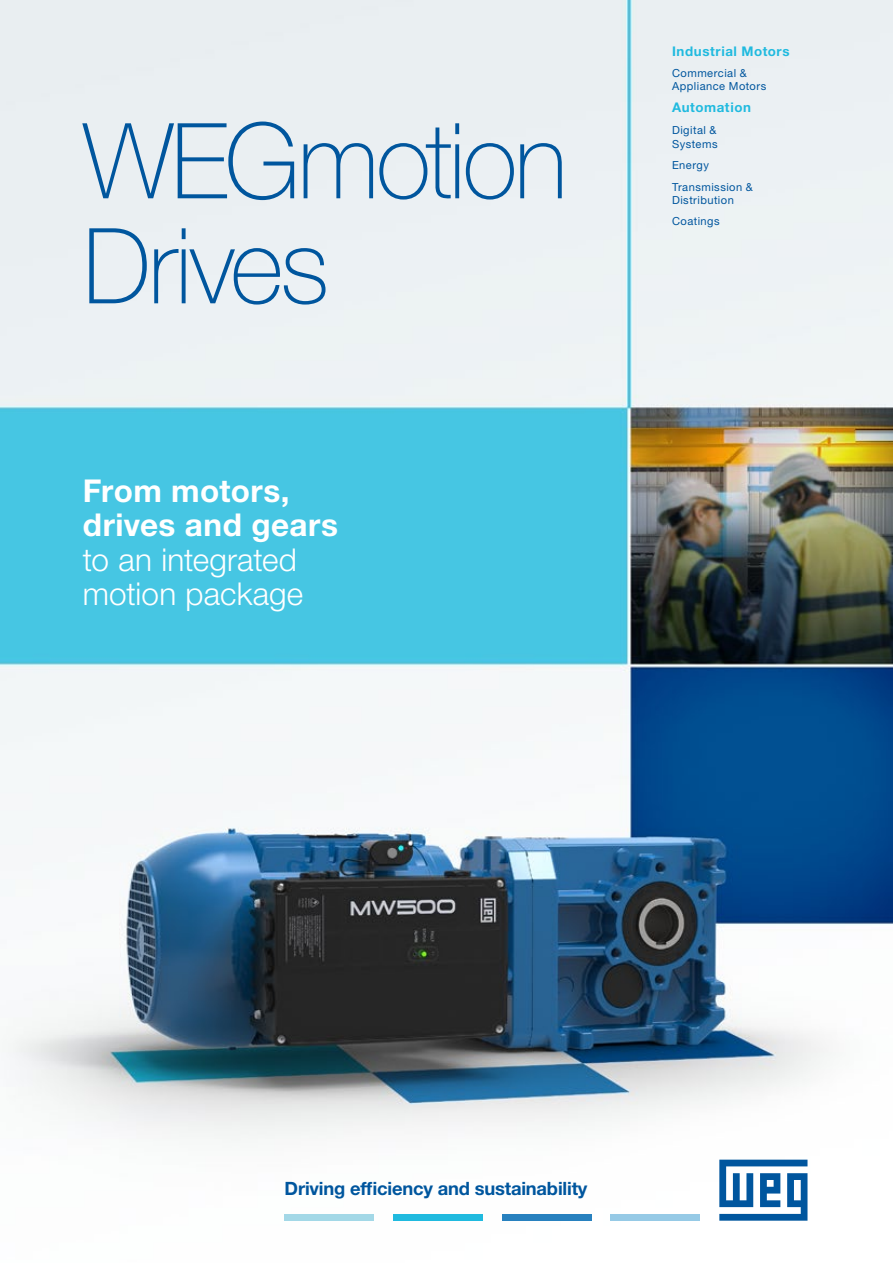
<style>
.page{position:relative;width:893px;height:1263px;background:#fff}
.page>*{position:absolute;margin:0;border:0;box-sizing:border-box;transform-origin:0 0}
.t1{font:100 105px/105px "Helvetica Neue LT Pro";letter-spacing:-.025em;color:#00569e}
.t2{font:300 31.5px/34.5px "Helvetica Neue LT Pro";letter-spacing:.005em;color:#fff}
.t3{font:700 31.5px/34.5px "Helvetica Neue LT Pro";letter-spacing:.015em;color:#fff}
.t4{font:700 18.3px "Helvetica Neue LT Pro";letter-spacing:-.01em;color:#00569e}
.t5{font:700 13.35px "Helvetica Neue LT Pro";letter-spacing:.045em;color:#20badf}
.t6{font:11.1px/13.4px "Helvetica Neue LT Pro";letter-spacing:.04em;color:#00569e}
</style>
<div class="page">
<img style="left:0;top:0;width:893px;height:1221px">
<svg style="left:719px;top:1159px;width:88px;height:62px"></svg>
<div style="left:284px;top:1214px;width:89px;height:7px;background:#a3d8e7"></div>
<div style="left:393px;top:1214px;width:89px;height:7px;background:#20badf"></div>
<div style="left:502px;top:1214px;width:89px;height:7px;background:#2881bf"></div>
<div style="left:611px;top:1214px;width:89px;height:7px;background:#96cae6"></div>
<h1 class="t1" style="left:83px;top:107px;width:486px">WEGmotion<br>Drives</h1>
<h2 class="t3" style="left:83px;top:473px;width:257px">From motors, drives and gears</h2>
<h2 class="t2" style="left:83px;top:542px;width:222px">to an integrated motion package</h2>
<p class="t5" style="left:672px;top:42px;width:119px">Industrial Motors</p>
<p class="t6" style="left:672px;top:66px;width:96px">Commercial &amp;<br>Appliance Motors</p>
<p class="t5" style="left:672px;top:99px;width:80px">Automation</p>
<p class="t6" style="left:672px;top:123px;width:47px">Digital &amp;<br>Systems</p>
<p class="t6" style="left:672px;top:154px;width:82px;line-height:21.8px">Energy<br>Transmission &amp;</p>
<p class="t6" style="left:672px;top:189px;width:63px;line-height:21px">Distribution<br>Coatings</p>
<h3 class="t4" style="left:285px;top:1176px;width:304px">Driving efficiency and sustainability</h3>
</div>
